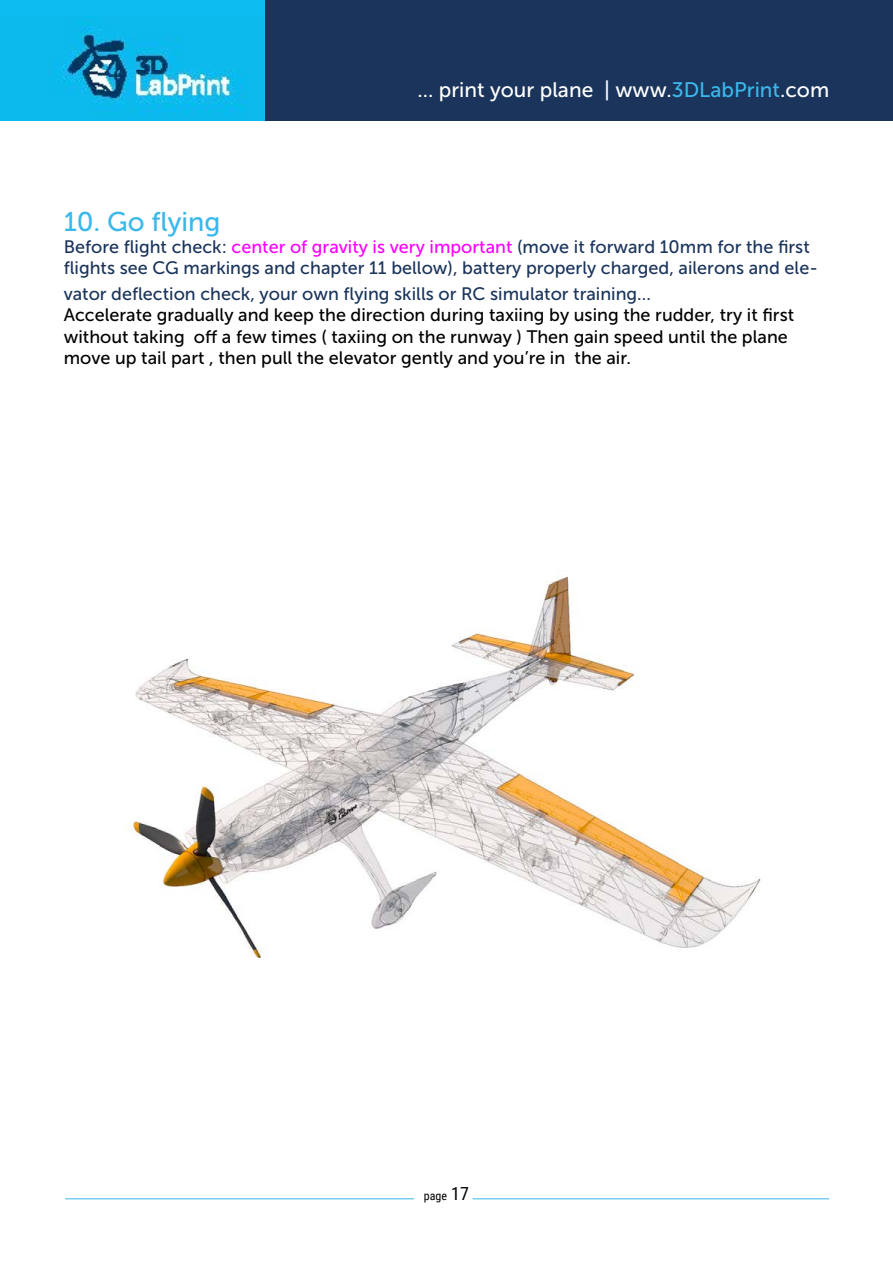
<style>
.page{position:relative;width:893px;height:1263px;background:#fff}
.page>*{position:absolute;margin:0;border:0;box-sizing:border-box;transform-origin:0 0}
.t1{font:27px "Museo Sans 500";color:#3bb8ea}
.t2{font:21px "Museo Sans 500";color:#fff}
.t3{font:18px/21.6px "Museo Sans 500";color:#1a345b}
.t4{font:18px/21.6px "Museo Sans 500";color:#000}
.t5{font:12px "Roboto Condensed";color:#000}
.s1{color:#3bb8ea}
.s2{color:#f0f}
.s3{font-size:18px}
</style>
<div class="page">
<img style="left:0;top:0;width:265px;height:121px">
<div style="left:265px;top:0;width:628px;height:121px;background:#1a345b"></div>
<hr style="left:472px;top:1198px;width:357px;height:1px;background:#3bb8ea">
<hr style="left:65px;top:1198px;width:349px;height:1px;background:#3bb8ea">
<img style="left:125px;top:575px;width:636px;height:382px">
<p class="t2" style="left:417px;top:78px;width:413px">... print your plane | www.<span class="s1">3DLabPrint</span>.com</p>
<h1 class="t1" style="left:64px;top:207px;width:158px">10. Go flying</h1>
<p class="t3" style="left:64px;top:236px;width:755px">Before flight check: <span class="s2">center of gravity is very important</span> (move it forward 10mm for the first flights see CG markings and chapter 11 bellow), battery properly charged, ailerons and ele-</p>
<p class="t3" style="left:64px;top:283px;width:589px">vator deflection check, your own flying skills or RC simulator training...</p>
<p class="t4" style="left:64px;top:304px;width:732px">Accelerate gradually and keep the direction during taxiing by using the rudder, try it first without taking off a few times ( taxiing on the runway ) Then gain speed until the plane move up tail part , then pull the elevator gently and you’re in the air.</p>
<p class="t5" style="left:424px;top:1187px;width:47px">page <span class="s3">17</span></p>
</div>
